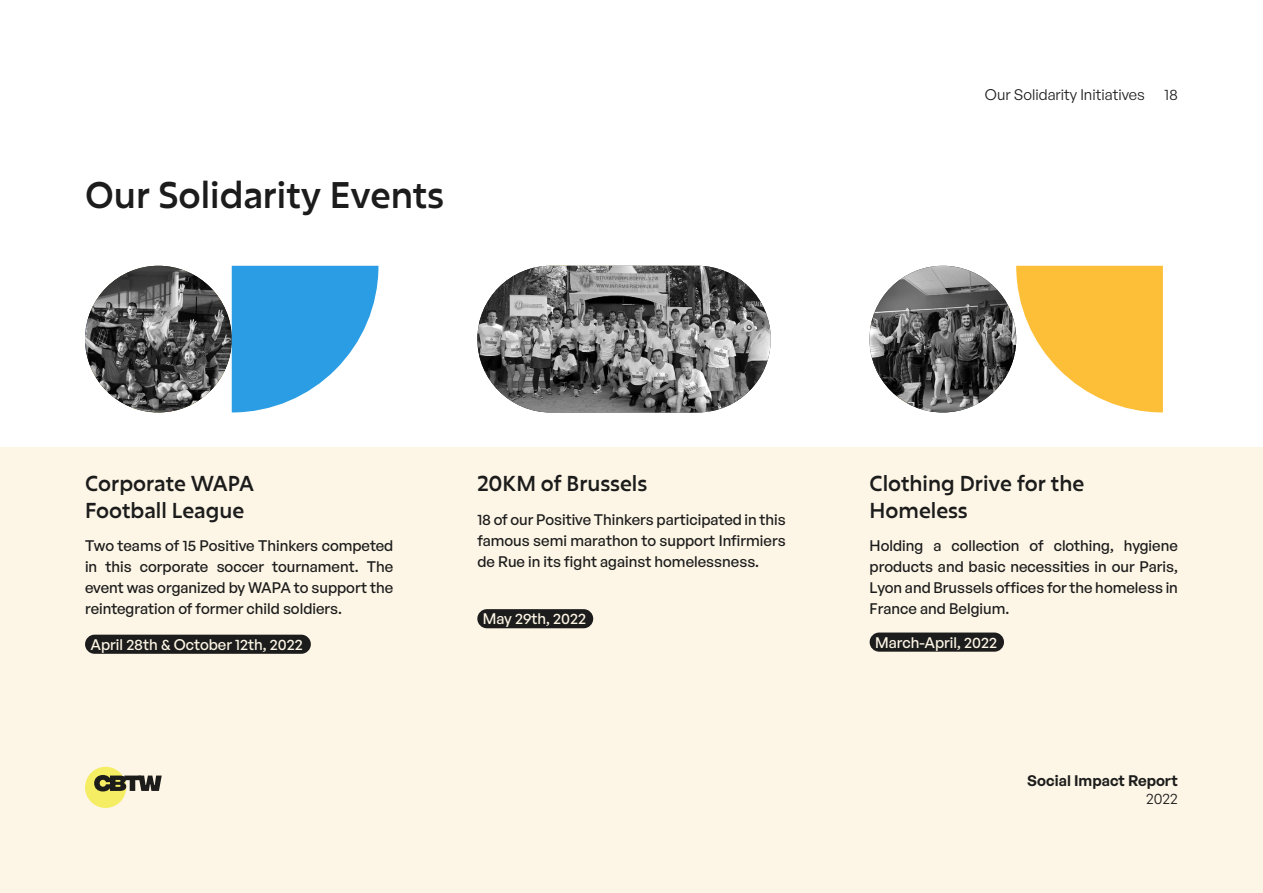
<style>
.page{position:relative;width:1263px;height:893px;background:#fdf6e6}
.page>*{position:absolute;margin:0;border:0;box-sizing:border-box;transform-origin:0 0}
.t1{font:500 36px "Excon";color:#1c1c1c}
.t2{font:500 21px/27px "Excon";color:#1c1c1c}
.t3{font:500 15px/21px "General Sans";color:#1c1c1c;text-align:justify}
.t4{font:500 15px "General Sans";color:#fdf6e6}
.t5{font:15px "General Sans";color:#1c1c1c}
.t6{font:600 15px "General Sans";color:#1c1c1c}
</style>
<div class="page">
<div style="left:0;top:0;width:1263px;height:446px;background:#fff"></div>
<div style="left:85px;top:767px;width:41px;height:41px;background:#f5ed63;border-radius:50%"></div>
<svg style="left:94px;top:775px;width:68px;height:16px"></svg>
<div style="left:85px;top:635px;width:226px;height:19px;background:#1c1c1c;border-radius:10px"></div>
<div style="left:477px;top:609px;width:116px;height:19px;background:#1c1c1c;border-radius:10px"></div>
<div style="left:870px;top:632px;width:134px;height:20px;background:#1c1c1c;border-radius:10px"></div>
<svg style="left:85px;top:266px;width:147px;height:146px;background:#565656"></svg>
<svg style="left:869px;top:266px;width:147px;height:146px;background:#5d5d5d"></svg>
<svg style="left:232px;top:266px;width:146px;height:146px"></svg>
<svg style="left:1016px;top:266px;width:147px;height:146px"></svg>
<svg style="left:477px;top:266px;width:294px;height:146px;background:#828282"></svg>
<h1 class="t1" style="left:85px;top:171px;width:360px">Our Solidarity Events</h1>
<p class="t5" style="left:985px;top:85px;width:162px">Our Solidarity Initiatives</p>
<p class="t5" style="left:1164px;top:85px;width:15px">18</p>
<h2 class="t2" style="left:85px;top:469px;width:171px">Corporate WAPA<br>Football League</h2>
<h2 class="t2" style="left:477px;top:469px;width:171px">20KM of Brussels</h2>
<h2 class="t2" style="left:870px;top:469px;width:216px">Clothing Drive for the<br>Homeless</h2>
<p class="t3" style="left:477px;top:509px;width:310px">18 of our Positive Thinkers participated in this famous semi marathon to support Infirmiers de Rue in its fight against homelessness.</p>
<p class="t3" style="left:85px;top:535px;width:310px">Two teams of 15 Positive Thinkers competed in this corporate soccer tournament. The event was organized by WAPA to support the reintegration of former child soldiers.</p>
<p class="t3" style="left:870px;top:535px;width:310px">Holding a collection of clothing, hygiene products and basic necessities in our Paris, Lyon and Brussels offices for the homeless in France and Belgium.</p>
<p class="t4" style="left:483px;top:609px;width:105px">May 29th, 2022</p>
<p class="t4" style="left:91px;top:635px;width:214px">April 28th &amp; October 12th, 2022</p>
<p class="t4" style="left:875px;top:633px;width:123px">March-April, 2022</p>
<p class="t6" style="left:1027px;top:771px;width:152px">Social Impact Report</p>
<p class="t5" style="left:1146px;top:789px;width:33px">2022</p>
</div>
